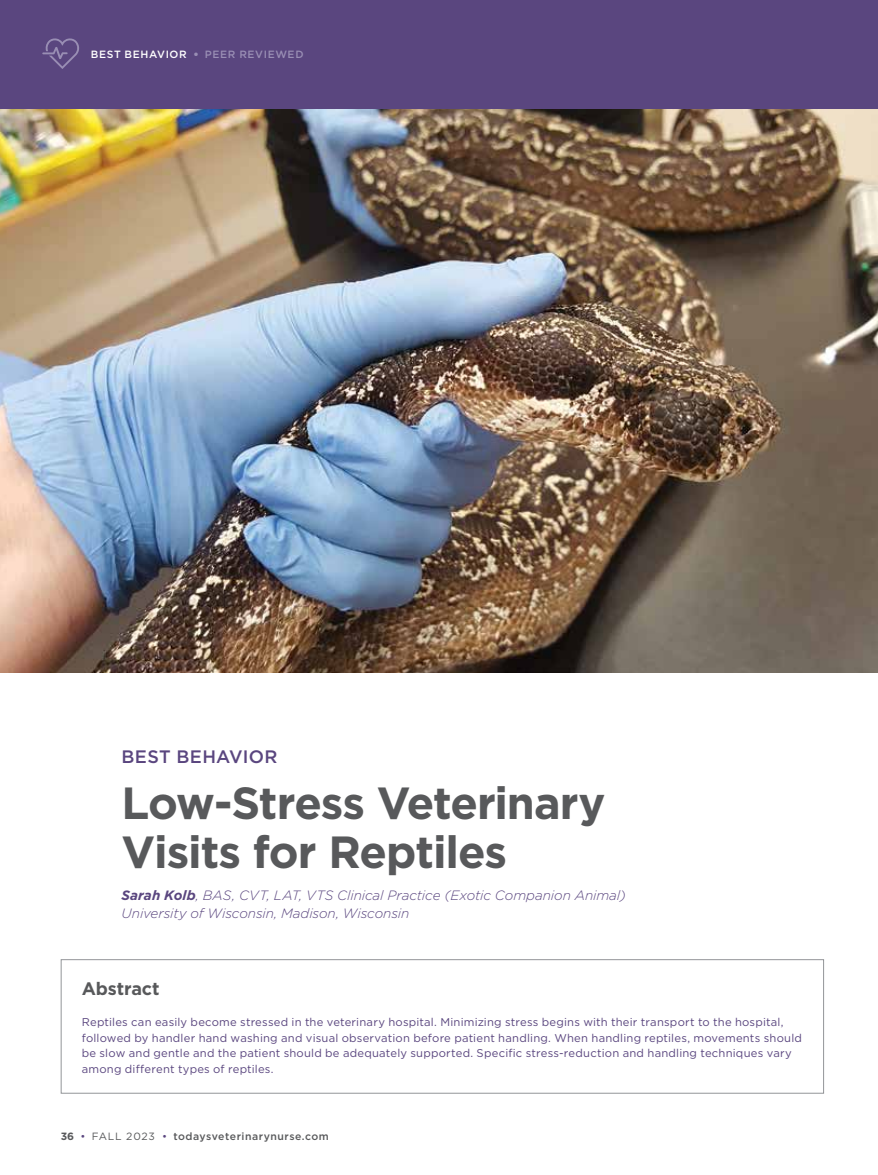
<style>
.page{position:relative;width:878px;height:1175px;background:#fff}
.page>*{position:absolute;margin:0;border:0;box-sizing:border-box;transform-origin:0 0}
.t1{font:700 45px/49.5px "Gotham";letter-spacing:-.025em;color:#58595b}
.t2{font:500 18px "Gotham";letter-spacing:.015em;color:#5a467f}
.t3{font:700 18px "Gotham";letter-spacing:-.01em;color:#58595b}
.t4{font:italic 300 13.5px/18px "Gotham";letter-spacing:-.005em;color:#5a467f}
.t5{font:11.25px/15.5px "Gotham";letter-spacing:.02em;color:#5a467f}
.t6{font:500 10.5px "Gotham";letter-spacing:.05em;color:#58595b}
.t7{font:500 10.5px "Gotham";letter-spacing:.06em;color:#fff}
.s1{font-weight:900;color:#998eb4}
.s2{color:#998eb4}
.s3{font-weight:700}
.s4{font-weight:400;color:#5a467f}
.s5{font-weight:400}
</style>
<div class="page">
<img style="left:0;top:108px;width:878px;height:564px">
<div style="left:0;top:0;width:878px;height:108px;background:#5a467f"></div>
<svg style="left:42px;top:38px;width:37px;height:31px"></svg>
<div style="left:61px;top:959px;width:763px;height:134px;border:1px solid #939598"></div>
<p class="t7" style="left:91px;top:50px;width:214px">BEST BEHAVIOR <span class="s1">•</span> <span class="s2">PEER REVIEWED</span></p>
<h2 class="t2" style="left:122px;top:748px;width:157px">BEST BEHAVIOR</h2>
<h1 class="t1" style="left:122px;top:780px;width:485px">Low-Stress Veterinary<br>Visits for Reptiles</h1>
<p class="t4" style="left:122px;top:887px;width:506px"><span class="s3">Sarah Kolb</span>, BAS, CVT, LAT, VTS Clinical Practice (Exotic Companion Animal)<br>University of Wisconsin, Madison, Wisconsin</p>
<h2 class="t3" style="left:82px;top:980px;width:79px">Abstract</h2>
<p class="t5" style="left:82px;top:1015px;width:721px">Reptiles can easily become stressed in the veterinary hospital. Minimizing stress begins with their transport to the hospital, followed by handler hand washing and visual observation before patient handling. When handling reptiles, movements should be slow and gentle and the patient should be adequately supported. Specific stress-reduction and handling techniques vary among different types of reptiles.</p>
<p class="t6" style="left:61px;top:1131px;width:269px"><span class="s3">36</span> <span class="s4">•</span> <span class="s5">FALL 2023</span> <span class="s4">•</span> todaysveterinarynurse.com</p>
</div>
